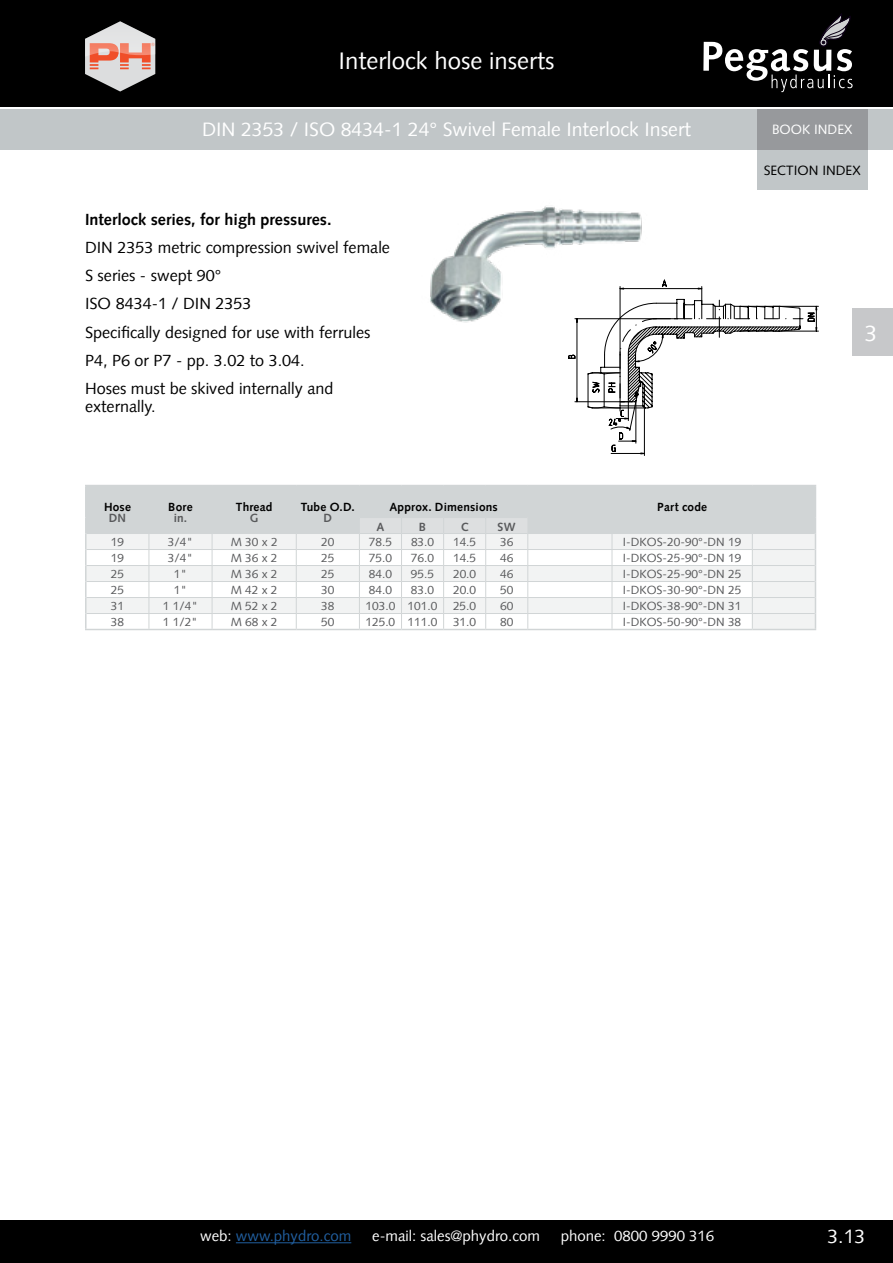
<style>
.page{position:relative;width:893px;height:1263px;background:#fff}
.page>*{position:absolute;margin:0;border:0;box-sizing:border-box;transform-origin:0 0}
.t1{font:24px "Syntax LT";color:#fff}
.t2{font:22.5px "Syntax LT";color:#fff}
.t3{font:19.5px "Syntax LT";color:#fff}
.t4{font:16.2px/28.2px "Syntax LT";color:#000}
.t5{font:700 16.2px "Syntax LT";color:#000}
.t6{font:15px "Syntax LT";color:#fff}
.t7{font:15px "Syntax LT";color:#215e9e}
.t8{font:13.5px "Syntax LT Std";color:#000}
.t9{font:13.5px "Syntax LT Std";color:#fff}
.t10{font:11.85px "Syntax LT";color:#58595b}
.t11{font:700 11.85px "Syntax LT";letter-spacing:.015em;color:#000}
.t12{font:700 11.85px "Syntax";color:#58595b}
.s1{color:#fff}
</style>
<div class="page">
<div style="left:0;top:0;width:893px;height:106px;background:#000"></div>
<div style="left:0;top:1220px;width:893px;height:43px;background:#000"></div>
<div style="left:0;top:109px;width:893px;height:41px;background:#c1c6c8"></div>
<hr style="left:236px;top:1242px;width:115px;height:1px;background:#215e9e">
<svg style="left:85px;top:21px;width:70px;height:71px"></svg>
<div style="left:853px;top:308px;width:40px;height:48px;background:#c7c8ca"></div>
<svg style="left:703px;top:13px;width:150px;height:79px"></svg>
<div style="left:757px;top:150px;width:110px;height:40px;background:#c1c6c8"></div>
<div style="left:757px;top:109px;width:110px;height:41px;background:#97999c"></div>
<hr style="left:85px;top:629px;width:64px;height:1px;background:#d1d5d6">
<hr style="left:149px;top:629px;width:63px;height:1px;background:#d1d5d6">
<hr style="left:212px;top:629px;width:84px;height:1px;background:#d1d5d6">
<hr style="left:296px;top:629px;width:63px;height:1px;background:#d1d5d6">
<hr style="left:359px;top:629px;width:42px;height:1px;background:#d1d5d6">
<hr style="left:401px;top:629px;width:43px;height:1px;background:#d1d5d6">
<hr style="left:444px;top:629px;width:42px;height:1px;background:#d1d5d6">
<hr style="left:486px;top:629px;width:42px;height:1px;background:#d1d5d6">
<hr style="left:528px;top:629px;width:84px;height:1px;background:#d1d5d6">
<hr style="left:612px;top:629px;width:140px;height:1px;background:#d1d5d6">
<hr style="left:752px;top:629px;width:64px;height:1px;background:#d1d5d6">
<svg style="left:85px;top:485px;width:731px;height:144px"></svg>
<hr style="left:577px;top:319px;width:1px;height:83px;background:#000">
<hr style="left:575px;top:401px;width:57px;height:1px;background:#000">
<svg style="left:568px;top:355px;width:7px;height:4px"></svg>
<hr style="left:740px;top:331px;width:78px;height:1px;background:#000">
<hr style="left:740px;top:306px;width:78px;height:1px;background:#000">
<hr style="left:644px;top:407px;width:1px;height:48px;background:#000">
<svg style="left:588px;top:280px;width:229px;height:174px"></svg>
<img style="left:430px;top:206px;width:226px;height:119px">
<h1 class="t1" style="left:338px;top:47px;width:218px">Interlock hose inserts</h1>
<h3 class="t3" style="left:202px;top:118px;width:490px">DIN 2353 / ISO 8434-1 24° Swivel Female Interlock Insert</h3>
<p class="t9" style="left:772px;top:122px;width:82px">BOOK INDEX</p>
<h3 class="t5" style="left:85px;top:210px;width:248px">Interlock series, for high pressures.</h3>
<h3 class="t4" style="left:85px;top:233px;width:306px">DIN 2353 metric compression swivel female<br>S series - swept 90°<br>ISO 8434-1 / DIN 2353<br>Specifically designed for use with ferrules<br>P4, P6 or P7 - pp. 3.02 to 3.04.<br>Hoses must be skived internally and</h3>
<h3 class="t4" style="left:85px;top:392px;width:72px">externally.</h3>
<p class="t8" style="left:764px;top:162px;width:98px">SECTION INDEX</p>
<h2 class="t2" style="left:865px;top:320px;width:14px">3</h2>
<p class="t11" style="left:104px;top:500px;width:28px">Hose</p>
<p class="t12" style="left:109px;top:511px;width:19px">DN</p>
<p class="t11" style="left:168px;top:500px;width:26px">Bore</p>
<p class="t12" style="left:174px;top:511px;width:15px">in.</p>
<p class="t11" style="left:236px;top:500px;width:38px">Thread</p>
<p class="t12" style="left:250px;top:511px;width:10px">G</p>
<p class="t11" style="left:301px;top:500px;width:56px">Tube O.D.</p>
<p class="t12" style="left:324px;top:511px;width:10px">D</p>
<p class="t11" style="left:389px;top:500px;width:110px">Approx. Dimensions</p>
<p class="t11" style="left:657px;top:500px;width:51px">Part code</p>
<p class="t12" style="left:376px;top:520px;width:9px">A</p>
<p class="t12" style="left:419px;top:520px;width:9px">B</p>
<p class="t12" style="left:461px;top:520px;width:9px">C</p>
<p class="t12" style="left:498px;top:520px;width:20px">SW</p>
<p class="t10" style="left:111px;top:535px;width:15px">19</p>
<p class="t10" style="left:168px;top:535px;width:27px">3/4"</p>
<p class="t10" style="left:231px;top:535px;width:48px">M 30 x 2</p>
<p class="t10" style="left:321px;top:535px;width:15px">20</p>
<p class="t10" style="left:369px;top:535px;width:25px">78.5</p>
<p class="t10" style="left:411px;top:535px;width:25px">83.0</p>
<p class="t10" style="left:453px;top:535px;width:25px">14.5</p>
<p class="t10" style="left:500px;top:535px;width:15px">36</p>
<p class="t10" style="left:623px;top:535px;width:120px">I-DKOS-20-90°-DN 19</p>
<p class="t10" style="left:111px;top:551px;width:15px">19</p>
<p class="t10" style="left:168px;top:551px;width:27px">3/4"</p>
<p class="t10" style="left:231px;top:551px;width:48px">M 36 x 2</p>
<p class="t10" style="left:321px;top:551px;width:15px">25</p>
<p class="t10" style="left:369px;top:551px;width:25px">75.0</p>
<p class="t10" style="left:411px;top:551px;width:25px">76.0</p>
<p class="t10" style="left:453px;top:551px;width:25px">14.5</p>
<p class="t10" style="left:500px;top:551px;width:15px">46</p>
<p class="t10" style="left:623px;top:551px;width:120px">I-DKOS-25-90°-DN 19</p>
<p class="t10" style="left:111px;top:567px;width:15px">25</p>
<p class="t10" style="left:174px;top:567px;width:15px">1"</p>
<p class="t10" style="left:231px;top:567px;width:48px">M 36 x 2</p>
<p class="t10" style="left:321px;top:567px;width:15px">25</p>
<p class="t10" style="left:369px;top:567px;width:25px">84.0</p>
<p class="t10" style="left:411px;top:567px;width:25px">95.5</p>
<p class="t10" style="left:453px;top:567px;width:25px">20.0</p>
<p class="t10" style="left:500px;top:567px;width:15px">46</p>
<p class="t10" style="left:623px;top:567px;width:120px">I-DKOS-25-90°-DN 25</p>
<p class="t10" style="left:111px;top:583px;width:15px">25</p>
<p class="t10" style="left:174px;top:583px;width:15px">1"</p>
<p class="t10" style="left:231px;top:583px;width:48px">M 42 x 2</p>
<p class="t10" style="left:321px;top:583px;width:15px">30</p>
<p class="t10" style="left:369px;top:583px;width:25px">84.0</p>
<p class="t10" style="left:411px;top:583px;width:25px">83.0</p>
<p class="t10" style="left:453px;top:583px;width:25px">20.0</p>
<p class="t10" style="left:500px;top:583px;width:15px">50</p>
<p class="t10" style="left:623px;top:583px;width:120px">I-DKOS-30-90°-DN 25</p>
<p class="t10" style="left:111px;top:599px;width:15px">31</p>
<p class="t10" style="left:163px;top:599px;width:36px">1 1/4"</p>
<p class="t10" style="left:231px;top:599px;width:48px">M 52 x 2</p>
<p class="t10" style="left:321px;top:599px;width:15px">38</p>
<p class="t10" style="left:366px;top:599px;width:73px">103.0 101.0</p>
<p class="t10" style="left:453px;top:599px;width:25px">25.0</p>
<p class="t10" style="left:500px;top:599px;width:15px">60</p>
<p class="t10" style="left:623px;top:599px;width:120px">I-DKOS-38-90°-DN 31</p>
<p class="t10" style="left:111px;top:614px;width:15px">38</p>
<p class="t10" style="left:163px;top:614px;width:36px">1 1/2"</p>
<p class="t10" style="left:231px;top:614px;width:48px">M 68 x 2</p>
<p class="t10" style="left:321px;top:614px;width:15px">50</p>
<p class="t10" style="left:366px;top:614px;width:73px">125.0 111.0</p>
<p class="t10" style="left:453px;top:614px;width:25px">31.0</p>
<p class="t10" style="left:500px;top:614px;width:15px">80</p>
<p class="t10" style="left:623px;top:614px;width:120px">I-DKOS-50-90°-DN 38</p>
<p class="t7" style="left:200px;top:1227px;width:153px"><span class="s1">web:</span> www.phydro.com</p>
<p class="t6" style="left:372px;top:1227px;width:169px">e-mail: sales@phydro.com</p>
<p class="t6" style="left:561px;top:1227px;width:155px">phone: 0800 9990 316</p>
<h3 class="t3" style="left:827px;top:1225px;width:39px">3.13</h3>
</div>
